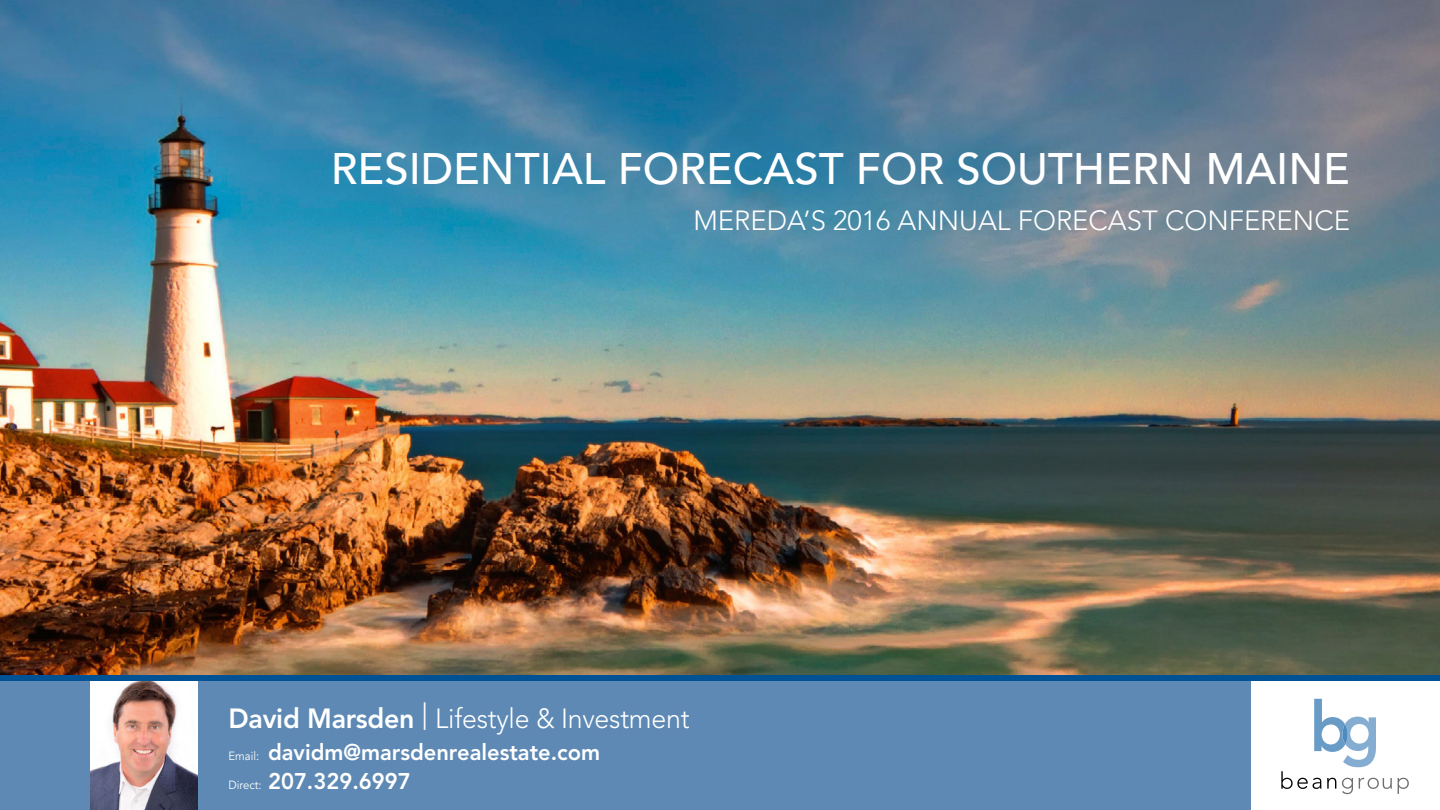
<style>
.page{position:relative;width:1440px;height:810px;background:#fff}
.page>*{position:absolute;margin:0;border:0;box-sizing:border-box;transform-origin:0 0}
.t1{font:500 43.75px "Avenir";color:#fff}
.t2{font:300 27.5px "Avenir";color:#fff}
.t3{font:800 22.62px/29px "Avenir";color:#fff}
.s1{font-weight:800}
.s2{font-weight:400;font-size:11.88px}
</style>
<div class="page">
<img style="left:0;top:0;width:1440px;height:675px">
<div style="left:0;top:675px;width:1250px;height:135px;background:#5d89b4"></div>
<svg style="left:1398px;top:778px;width:11px;height:16px"></svg>
<svg style="left:1281px;top:699px;width:111px;height:95px"></svg>
<svg style="left:1342px;top:724px;width:6px;height:20px"></svg>
<img style="left:90px;top:681px;width:108px;height:129px">
<div style="left:0;top:675px;width:1440px;height:6px;background:#005295"></div>
<h1 class="t1" style="left:331px;top:144px;width:1021px">RESIDENTIAL FORECAST FOR SOUTHERN MAINE</h1>
<p class="t2" style="left:693px;top:204px;width:658px">MEREDA’S 2016 ANNUAL FORECAST CONFERENCE</p>
<p class="t2" style="left:229px;top:702px;width:462px"><span class="s1">David Marsden</span> <sup>|</sup> Lifestyle &amp; Investment</p>
<p class="t3" style="left:229px;top:738px;width:373px"><span class="s2">Email:</span> davidm@marsdenrealestate.com<br><span class="s2">Direct:</span> 207.329.6997</p>
</div>
